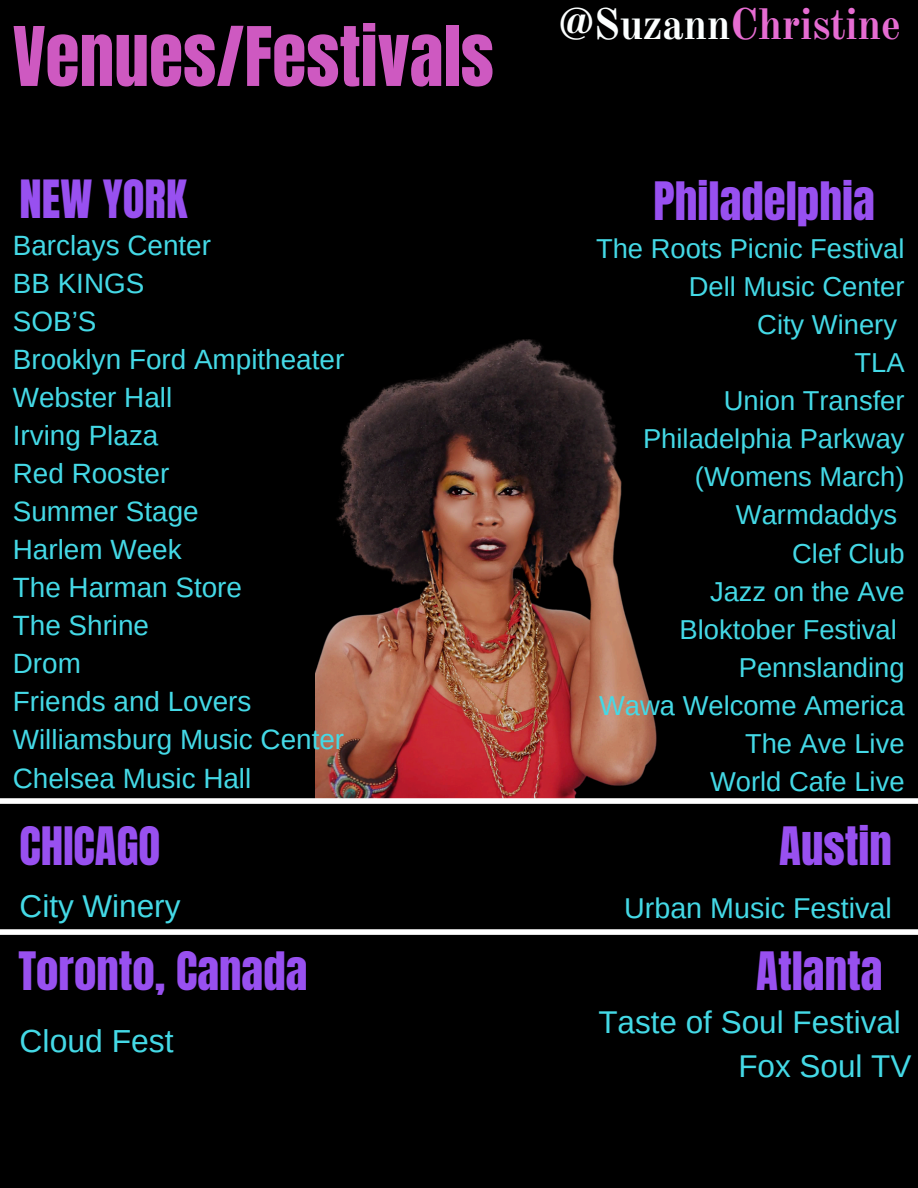
<style>
.page{position:relative;width:918px;height:1188px;background:#000}
.page>*{position:absolute;margin:0;border:0;box-sizing:border-box;transform-origin:0 0}
.t1{font:69.75px "Anton";color:#ce59c1}
.t2{font:45px "Anton";color:#9850f0}
.t3{font:44.85px "Anton";color:#9850f0}
.t4{font:700 43.2px "Old Standard";letter-spacing:-.015em;color:#e66cd2}
.t5{font:31.8px "Arimo";color:#44d9e6}
.t6{font:31.5px/43.8px "Arimo";color:#44d9e6}
.t7{font:28.65px "Arimo";color:#44d9e6}
.t8{font:27.9px/38.1px "Arimo";color:#44d9e6}
.t9{font:27.3px/38.1px "Arimo";color:#44d9e6;text-align:right}
.s1{color:#fcffff}
</style>
<div class="page">
<img style="left:315px;top:339px;width:342px;height:459px">
<div style="left:0;top:798px;width:918px;height:6px;background:#fff"></div>
<div style="left:0;top:929px;width:918px;height:6px;background:#fff"></div>
<h1 class="t1" style="left:13px;top:7px;width:483px">Venues/Festivals</h1>
<h3 class="t3" style="left:20px;top:167px;width:169px">NEW YORK</h3>
<p class="t8" style="left:13px;top:226px;width:333px">Barclays Center<br>BB KINGS<br>SOB’S<br>Brooklyn Ford Ampitheater<br>Webster Hall<br>Irving Plaza<br>Red Rooster<br>Summer Stage<br>Harlem Week<br>The Harman Store<br>The Shrine<br>Drom<br>Friends and Lovers<br>Williamsburg Music Center<br>Chelsea Music Hall</p>
<h2 class="t2" style="left:20px;top:813px;width:142px">CHICAGO</h2>
<p class="t6" style="left:20px;top:884px;width:162px">City Winery</p>
<h2 class="t2" style="left:18px;top:939px;width:291px">Toronto, Canada</h2>
<p class="t5" style="left:20px;top:1023px;width:156px">Cloud Fest</p>
<h3 class="t4" style="left:559px;top:-3px;width:344px"><span class="s1">@Suzann</span>Christine</h3>
<h2 class="t2" style="left:654px;top:168px;width:223px">Philadelphia</h2>
<p class="t9" style="left:596px;top:229px;width:310px">The Roots Picnic Festival<br>Dell Music Center<br>City Winery<br>TLA<br>Union Transfer<br>Philadelphia Parkway (Womens March)<br>Warmdaddys<br>Clef Club<br>Jazz on the Ave<br>Bloktober Festival<br>Pennslanding<br>Wawa Welcome America<br>The Ave Live<br>World Cafe Live</p>
<h2 class="t2" style="left:779px;top:813px;width:114px">Austin</h2>
<p class="t7" style="left:624px;top:892px;width:269px">Urban Music Festival</p>
<h2 class="t2" style="left:756px;top:939px;width:128px">Atlanta</h2>
<p class="t6" style="left:738px;top:1000px;width:175px;text-indent:-140px">Taste of Soul Festival<br>Fox Soul TV</p>
</div>
